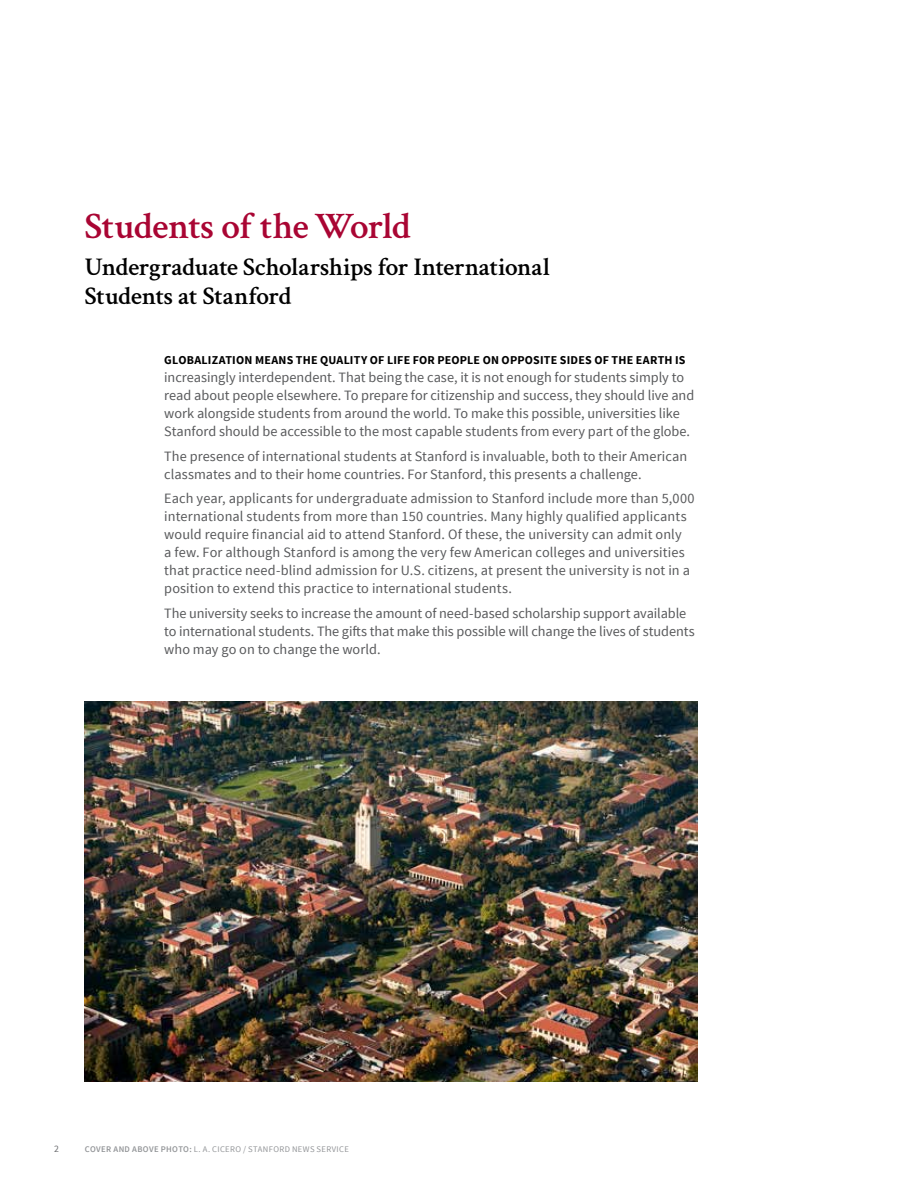
<style>
.page{position:relative;width:918px;height:1188px;background:#fff}
.page>*{position:absolute;margin:0;border:0;box-sizing:border-box;transform-origin:0 0}
.t1{font:600 37.5px "Crimson";letter-spacing:-.02em;color:#a90533}
.t2{font:600 25.5px/28.5px "Crimson";letter-spacing:-.015em;color:#000}
.t3{font:14.25px/18px "Source Sans Pro";letter-spacing:.005em;color:#58595b}
.t4{font:700 12px "Source Sans Pro";letter-spacing:.015em;color:#000}
.t5{font:9.75px "Source Sans Pro";color:#6d6e71}
.t6{font:8.7px "Source Sans Pro";letter-spacing:.04em;color:#939598}
.s1{font-weight:600}
</style>
<div class="page">
<img style="left:85px;top:701px;width:613px;height:381px">
<h1 class="t1" style="left:85px;top:200px;width:328px">Students of the World</h1>
<h2 class="t2" style="left:85px;top:251px;width:467px">Undergraduate Scholarships for International<br>Students at Stanford</h2>
<p class="t4" style="left:164px;top:352px;width:523px">GLOBALIZATION MEANS THE QUALITY OF LIFE FOR PEOPLE ON OPPOSITE SIDES OF THE EARTH IS</p>
<p class="t3" style="left:164px;top:368px;width:532px">increasingly interdependent. That being the case, it is not enough for students simply to read about people elsewhere. To prepare for citizenship and success, they should live and work alongside students from around the world. To make this possible, universities like Stanford should be accessible to the most capable students from every part of the globe.</p>
<p class="t3" style="left:164px;top:447px;width:524px">The presence of international students at Stanford is invaluable, both to their American classmates and to their home countries. For Stanford, this presents a challenge.</p>
<p class="t3" style="left:164px;top:490px;width:532px">Each year, applicants for undergraduate admission to Stanford include more than 5,000 international students from more than 150 countries. Many highly qualified applicants would require financial aid to attend Stanford. Of these, the university can admit only<br>a few. For although Stanford is among the very few American colleges and universities that practice need-blind admission for U.S. citizens, at present the university is not in a position to extend this practice to international students.</p>
<p class="t3" style="left:164px;top:605px;width:532px">The university seeks to increase the amount of need-based scholarship support available to international students. The gifts that make this possible will change the lives of students who may go on to change the world.</p>
<p class="t5" style="left:54px;top:1143px;width:6px">2</p>
<p class="t6" style="left:85px;top:1144px;width:266px"><span class="s1">COVER AND ABOVE PHOTO:</span> L. A. CICERO / STANFORD NEWS SERVICE</p>
</div>
